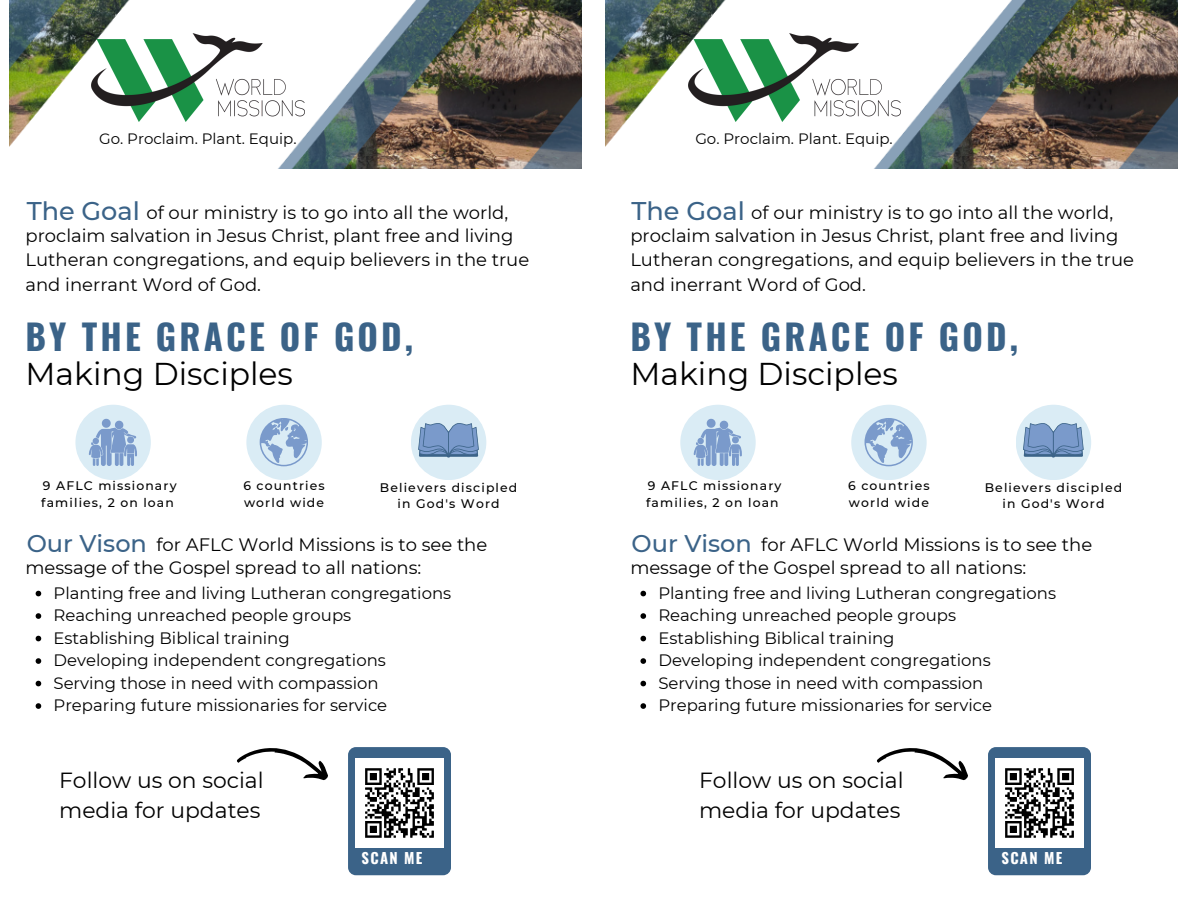
<style>
.page{position:relative;width:1188px;height:918px;background:#fff}
.page>*{position:absolute;margin:0;border:0;box-sizing:border-box;transform-origin:0 0}
.t1{font:700 35.1px "Oswald";letter-spacing:.09em;color:#3b6388}
.t2{font:31.5px "Montserrat";color:#000}
.t3{font:21.9px/30.3px "Montserrat";color:#000}
.t4{font:18px/24.8px "Montserrat";color:#000}
.t5{font:16.5px/22.5px "Montserrat";color:#000}
.t6{font:15px "Montserrat";color:#000}
.t7{font:700 14.7px "Oswald";letter-spacing:.09em;color:#fff}
.t8{font:500 12.45px/16.5px "Montserrat";letter-spacing:.09em;color:#000}
.s1{font-weight:500;font-size:25.5px;color:#3b6388}
.s2{font-weight:500;font-size:24px;color:#3b6388}
</style>
<div class="page">
<div style="left:75px;top:405px;width:76px;height:75px;background:#daecf5;border-radius:50%"></div>
<svg style="left:89px;top:419px;width:48px;height:47px"></svg>
<div style="left:411px;top:405px;width:75px;height:75px;background:#daecf5;border-radius:50%"></div>
<svg style="left:418px;top:423px;width:61px;height:35px"></svg>
<div style="left:246px;top:405px;width:76px;height:75px;background:#daecf5;border-radius:50%"></div>
<svg style="left:260px;top:418px;width:48px;height:48px"></svg>
<svg style="left:36px;top:591px;width:5px;height:5px"></svg>
<svg style="left:36px;top:613px;width:5px;height:6px"></svg>
<svg style="left:36px;top:636px;width:5px;height:5px"></svg>
<svg style="left:36px;top:658px;width:5px;height:6px"></svg>
<svg style="left:36px;top:681px;width:5px;height:5px"></svg>
<svg style="left:36px;top:703px;width:5px;height:6px"></svg>
<img style="left:9px;top:0;width:573px;height:169px">
<img style="left:92px;top:34px;width:212px;height:88px">
<img style="left:605px;top:0;width:573px;height:169px">
<img style="left:688px;top:34px;width:213px;height:88px">
<div style="left:348px;top:747px;width:103px;height:128px;background:#3b6388;border-radius:8px"></div>
<img style="left:355px;top:758px;width:89px;height:89px">
<svg style="left:237px;top:748px;width:91px;height:33px"></svg>
<div style="left:988px;top:747px;width:103px;height:128px;background:#3b6388;border-radius:8px"></div>
<img style="left:995px;top:758px;width:89px;height:89px">
<svg style="left:877px;top:748px;width:91px;height:33px"></svg>
<div style="left:680px;top:405px;width:76px;height:75px;background:#daecf5;border-radius:50%"></div>
<svg style="left:694px;top:419px;width:48px;height:47px"></svg>
<div style="left:1016px;top:405px;width:75px;height:75px;background:#daecf5;border-radius:50%"></div>
<svg style="left:1023px;top:423px;width:61px;height:35px"></svg>
<div style="left:851px;top:405px;width:76px;height:75px;background:#daecf5;border-radius:50%"></div>
<svg style="left:865px;top:418px;width:48px;height:48px"></svg>
<svg style="left:640px;top:591px;width:6px;height:5px"></svg>
<svg style="left:640px;top:613px;width:6px;height:6px"></svg>
<svg style="left:640px;top:636px;width:6px;height:5px"></svg>
<svg style="left:640px;top:658px;width:6px;height:6px"></svg>
<svg style="left:640px;top:681px;width:6px;height:5px"></svg>
<svg style="left:640px;top:703px;width:6px;height:6px"></svg>
<p class="t6" style="left:99px;top:129px;width:199px">Go. Proclaim. Plant. Equip.</p>
<p class="t6" style="left:695px;top:129px;width:199px">Go. Proclaim. Plant. Equip.</p>
<p class="t4" style="left:27px;top:201px;width:483px"><span class="s1">The Goal</span> of our ministry is to go into all the world,</p>
<p class="t4" style="left:632px;top:201px;width:483px"><span class="s1">The Goal</span> of our ministry is to go into all the world,</p>
<p class="t4" style="left:25px;top:223px;width:505px">proclaim salvation in Jesus Christ, plant free and living<br>Lutheran congregations, and equip believers in the true and inerrant Word of God.</p>
<p class="t4" style="left:630px;top:223px;width:505px">proclaim salvation in Jesus Christ, plant free and living<br>Lutheran congregations, and equip believers in the true and inerrant Word of God.</p>
<h1 class="t1" style="left:25px;top:309px;width:389px">BY THE GRACE OF GOD,</h1>
<h2 class="t2" style="left:25px;top:354px;width:269px">Making Disciples</h2>
<h1 class="t1" style="left:630px;top:309px;width:389px">BY THE GRACE OF GOD,</h1>
<h2 class="t2" style="left:630px;top:354px;width:269px">Making Disciples</h2>
<p class="t8" style="left:41px;top:478px;width:137px">9 AFLC missionary families, 2 on loan</p>
<p class="t8" style="left:243px;top:478px;width:83px">6 countries world wide</p>
<p class="t8" style="left:380px;top:479px;width:139px;text-align:center">Believers discipled in God's Word</p>
<p class="t8" style="left:646px;top:478px;width:137px">9 AFLC missionary families, 2 on loan</p>
<p class="t8" style="left:848px;top:478px;width:83px">6 countries world wide</p>
<p class="t8" style="left:985px;top:479px;width:139px;text-align:center">Believers discipled in God's Word</p>
<p class="t4" style="left:27px;top:533px;width:462px"><span class="s2">Our Vison</span> for AFLC World Missions is to see the</p>
<p class="t4" style="left:632px;top:533px;width:462px"><span class="s2">Our Vison</span> for AFLC World Missions is to see the</p>
<p class="t4" style="left:25px;top:555px;width:397px">message of the Gospel spread to all nations:</p>
<p class="t4" style="left:630px;top:555px;width:397px">message of the Gospel spread to all nations:</p>
<p class="t5" style="left:54px;top:581px;width:399px">Planting free and living Lutheran congregations Reaching unreached people groups Establishing Biblical training<br>Developing independent congregations Serving those in need with compassion Preparing future missionaries for service</p>
<p class="t5" style="left:658px;top:581px;width:399px">Planting free and living Lutheran congregations Reaching unreached people groups Establishing Biblical training<br>Developing independent congregations Serving those in need with compassion Preparing future missionaries for service</p>
<p class="t3" style="left:59px;top:765px;width:206px">Follow us on social media for updates</p>
<p class="t3" style="left:699px;top:765px;width:206px">Follow us on social media for updates</p>
<p class="t7" style="left:361px;top:847px;width:63px">SCAN ME</p>
<p class="t7" style="left:1001px;top:847px;width:63px">SCAN ME</p>
</div>
